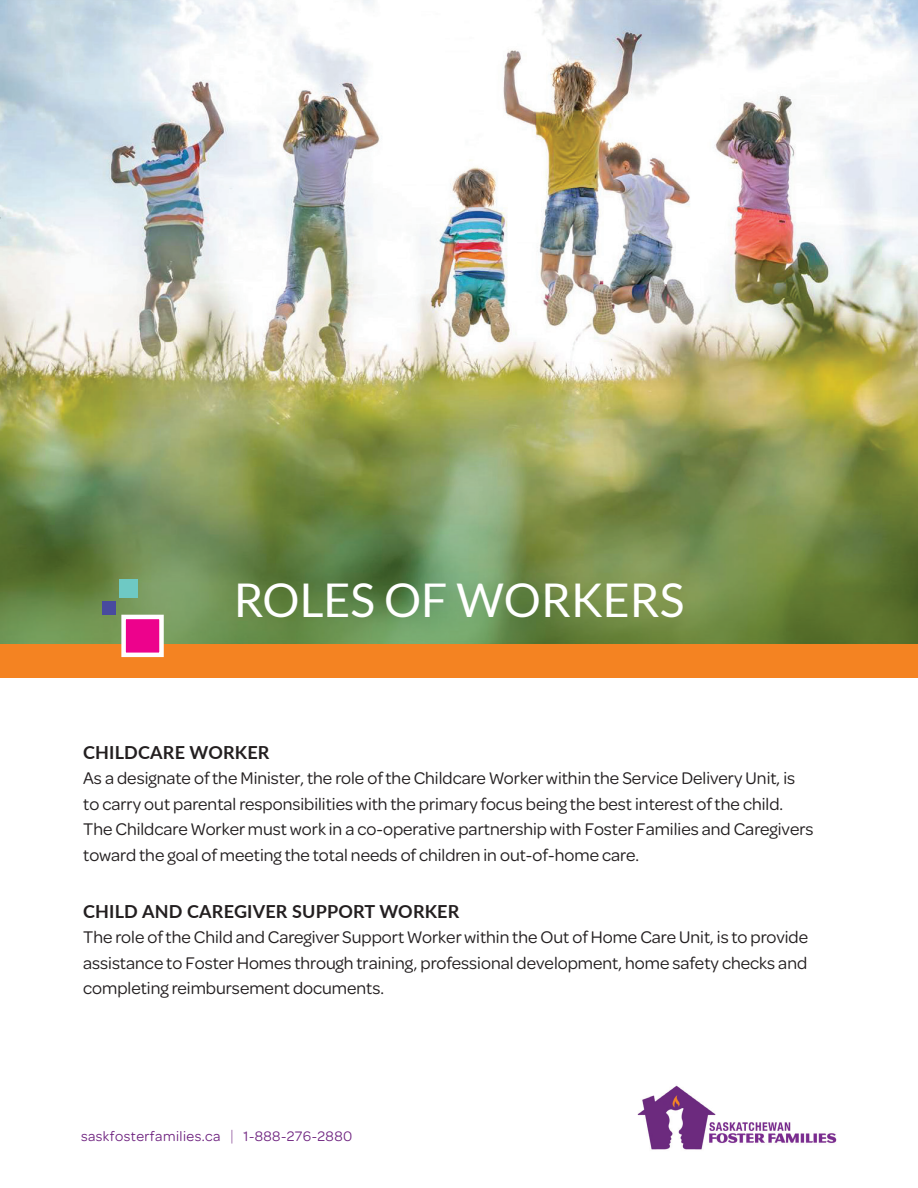
<style>
.page{position:relative;width:918px;height:1188px;background:#fff}
.page>*{position:absolute;margin:0;border:0;box-sizing:border-box;transform-origin:0 0}
.t1{font:46.5px "Lato";color:#fff}
.t2{font:18px/25.5px "Omnes";color:#231f20}
.t3{font:700 18px "Lato";letter-spacing:.01em;color:#231f20}
.t4{font:14.7px "Omnes";letter-spacing:.03em;color:#6c1f7d}
.s1{font-family:"Lato";font-weight:300}
</style>
<div class="page">
<img style="left:0;top:0;width:918px;height:390px">
<svg style="left:0;top:390px;width:918px;height:255px;background:#809450"></svg>
<div style="left:0;top:645px;width:918px;height:33px;background:#f48322"></div>
<div style="left:103px;top:601px;width:13px;height:14px;background:#484a9f"></div>
<div style="left:119px;top:579px;width:19px;height:19px;background:#6ec9c4"></div>
<div style="left:124px;top:617px;width:38px;height:38px;background:#ed028c"></div>
<div style="left:121px;top:615px;width:43px;height:42px;border:4px solid #fff"></div>
<img style="left:637px;top:1085px;width:200px;height:65px">
<h1 class="t1" style="left:234px;top:574px;width:452px">ROLES OF WORKERS</h1>
<p class="t3" style="left:83px;top:739px;width:188px">CHILDCARE WORKER</p>
<p class="t2" style="left:83px;top:764px;width:732px">As a designate of the Minister, the role of the Childcare Worker within the Service Delivery Unit, is to carry out parental responsibilities with the primary focus being the best interest of the child.<br>The Childcare Worker must work in a co-operative partnership with Foster Families and Caregivers toward the goal of meeting the total needs of children in out-of-home care.</p>
<p class="t3" style="left:83px;top:898px;width:378px">CHILD AND CAREGIVER SUPPORT WORKER</p>
<p class="t2" style="left:83px;top:923px;width:726px;text-align:justify">The role of the Child and Caregiver Support Worker within the Out of Home Care Unit, is to provide assistance to Foster Homes through training, professional development, home safety checks and completing reimbursement documents.</p>
<p class="t4" style="left:81px;top:1128px;width:273px">saskfosterfamilies.ca <span class="s1">|</span> 1-888-276-2880</p>
</div>
